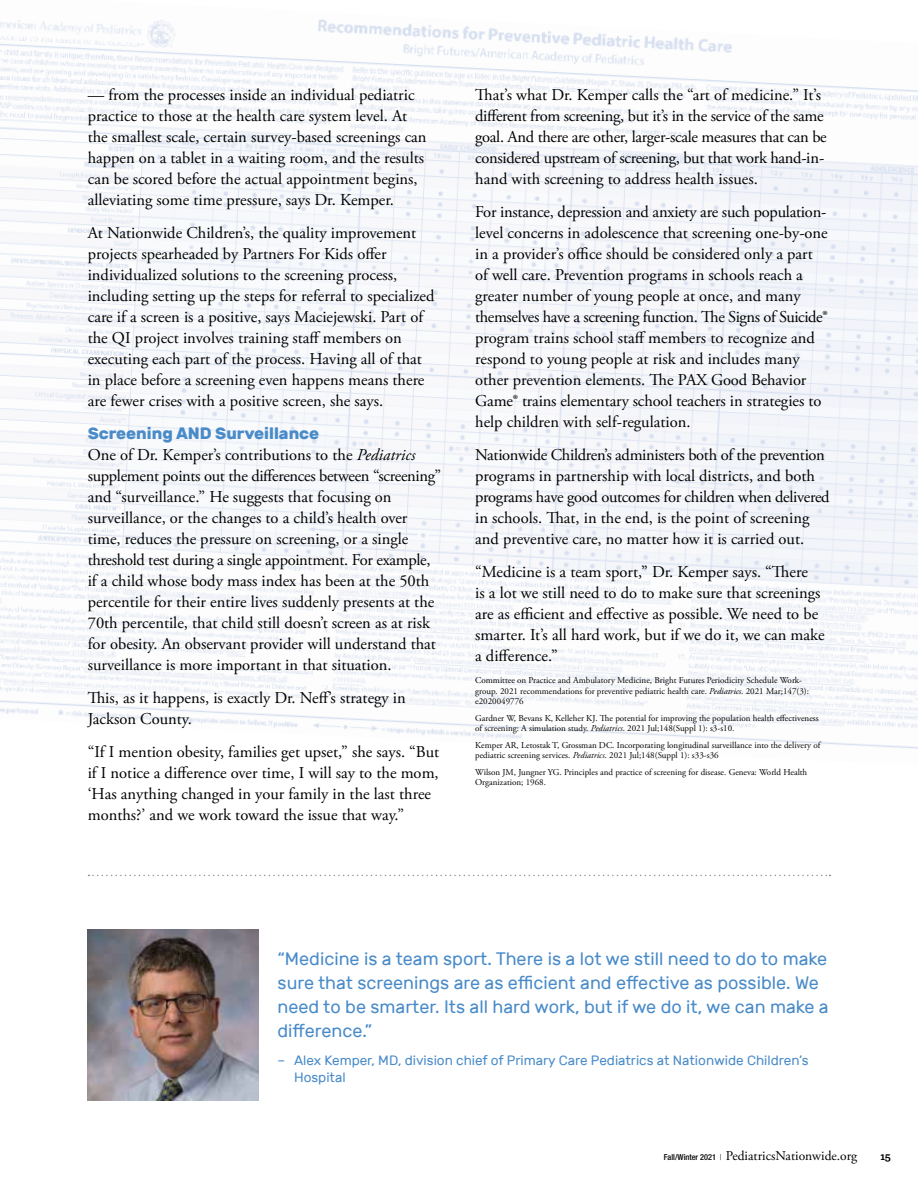
<style>
.page{position:relative;width:918px;height:1188px;background:#fff}
.page>*{position:absolute;margin:0;border:0;box-sizing:border-box;transform-origin:0 0}
.t1{font:18px/24px "Rubik";color:#498bc9}
.t2{font:16.5px/21px "Adobe Garamond Pro";color:#000}
.t3{font:16.5px/21px "Adobe Garamond Pro";letter-spacing:-.02em;color:#000}
.t4{font:700 16.5px "Rubik";color:#498bc9}
.t5{font:13.5px/16.5px "Rubik";color:#498bc9}
.t6{font:13.5px "Adobe Garamond Pro";color:#000}
.t7{font:700 12px "Klinic Slab";color:#000}
.t8{font:9px/10.5px "Adobe Garamond Pro";color:#000}
.s1{font-style:italic}
.s2{font-family:"Helvetica Neue LT Std";font-weight:500;font-stretch:condensed;font-size:8.25px}
.s3{font-family:"Helvetica Neue LT Std";font-weight:300;font-stretch:condensed;font-size:8.25px}
</style>
<div class="page">
<img style="left:0;top:19px;width:918px;height:730px">
<img style="left:88px;top:930px;width:170px;height:170px">
<svg style="left:88px;top:875px;width:743px;height:1px"></svg>
<p class="t2" style="left:88px;top:85px;width:340px">— from the processes inside an individual pediatric practice to those at the health care system level. At the smallest scale, certain survey-based screenings can happen on a tablet in a waiting room, and the results can be scored before the actual appointment begins, alleviating some time pressure, says Dr. Kemper.</p>
<p class="t2" style="left:88px;top:223px;width:348px">At Nationwide Children’s, the quality improvement projects spearheaded by Partners For Kids offer individualized solutions to the screening process, including setting up the steps for referral to specialized care if a screen is a positive, says Maciejewski. Part of the QI project involves training staff members on executing each part of the process. Having all of that in place before a screening even happens means there are fewer crises with a positive screen, she says.</p>
<p class="t4" style="left:88px;top:423px;width:233px">Screening AND Surveillance</p>
<p class="t2" style="left:88px;top:445px;width:355px">One of Dr. Kemper’s contributions to the <span class="s1">Pediatrics </span>supplement points out the differences between “screening” and “surveillance.” He suggests that focusing on surveillance, or the changes to a child’s health over time, reduces the pressure on screening, or a single threshold test during a single appointment. For example, if a child whose body mass index has been at the 50th percentile for their entire lives suddenly presents at the 70th percentile, that child still doesn’t screen as at risk for obesity. An observant provider will understand that surveillance is more important in that situation.</p>
<p class="t2" style="left:88px;top:688px;width:320px">This, as it happens, is exactly Dr. Neff’s strategy in<br>Jackson County.</p>
<p class="t2" style="left:88px;top:742px;width:353px">“If I mention obesity, families get upset,” she says. “But if I notice a difference over time, I will say to the mom, ‘Has anything changed in your family in the last three months?’ and we work toward the issue that way.”</p>
<p class="t3" style="left:475px;top:85px;width:353px">That’s what Dr. Kemper calls the “art of medicine.” It’s different from screening, but it’s in the service of the same goal. And there are other, larger-scale measures that can be considered upstream of screening, but that work hand-in&shy;hand with screening to address health issues.</p>
<p class="t2" style="left:475px;top:202px;width:354px">For instance, depression and anxiety are such population&shy;level concerns in adolescence that screening one-by-one in a provider’s office should be considered only a part of well care. Prevention programs in schools reach a greater number of young people at once, and many themselves have a screening function. The Signs of Suicide® program trains school staff members to recognize and respond to young people at risk and includes many other prevention elements. The PAX Good Behavior Game® trains elementary school teachers in strategies to help children with self-regulation.</p>
<p class="t2" style="left:475px;top:445px;width:356px">Nationwide Children’s administers both of the prevention programs in partnership with local districts, and both programs have good outcomes for children when delivered in schools. That, in the end, is the point of screening and preventive care, no matter how it is carried out.</p>
<p class="t2" style="left:475px;top:562px;width:351px">“Medicine is a team sport,” Dr. Kemper says. “There<br>is a lot we still need to do to make sure that screenings are as efficient and effective as possible. We need to be smarter. It’s all hard work, but if we do it, we can make a difference.”</p>
<p class="t8" style="left:475px;top:675px;width:335px">Committee on Practice and Ambulatory Medicine, Bright Futures Periodicity Schedule Work&shy;group. 2021 recommendations for preventive pediatric health care. <span class="s1">Pediatrics</span>. 2021 Mar;147(3): e2020049776</p>
<p class="t8" style="left:475px;top:713px;width:345px">Gardner W, Bevans K, Kelleher KJ. The potential for improving the population health effectiveness of screening: A simulation study. <span class="s1">Pediatrics</span>. 2021 Jul;148(Suppl 1): s3-s10.</p>
<p class="t8" style="left:475px;top:740px;width:347px">Kemper AR, Letostak T, Grossman DC. Incorporating longitudinal surveillance into the delivery of pediatric screening services. <span class="s1">Pediatrics</span>. 2021 Jul;148(Suppl 1): s33-s36</p>
<p class="t8" style="left:475px;top:767px;width:334px">Wilson JM, Jungner YG. Principles and practice of screening for disease. Geneva: World Health<br>Organization; 1968.</p>
<p class="t1" style="left:278px;top:947px;width:553px">“Medicine is a team sport. There is a lot we still need to do to make sure that screenings are as efficient and effective as possible. We need to be smarter. Its all hard work, but if we do it, we can make a difference.”</p>
<p class="t5" style="left:294px;top:1053px;width:516px;text-indent:-16px">– Alex Kemper, MD, division chief of Primary Care Pediatrics at Nationwide Children’s<br>Hospital</p>
<p class="t6" style="left:664px;top:1148px;width:195px"><span class="s2">Fall/Winter 2021</span> <span class="s3">|</span> PediatricsNationwide.org</p>
<p class="t7" style="left:880px;top:1148px;width:12px">15</p>
</div>
